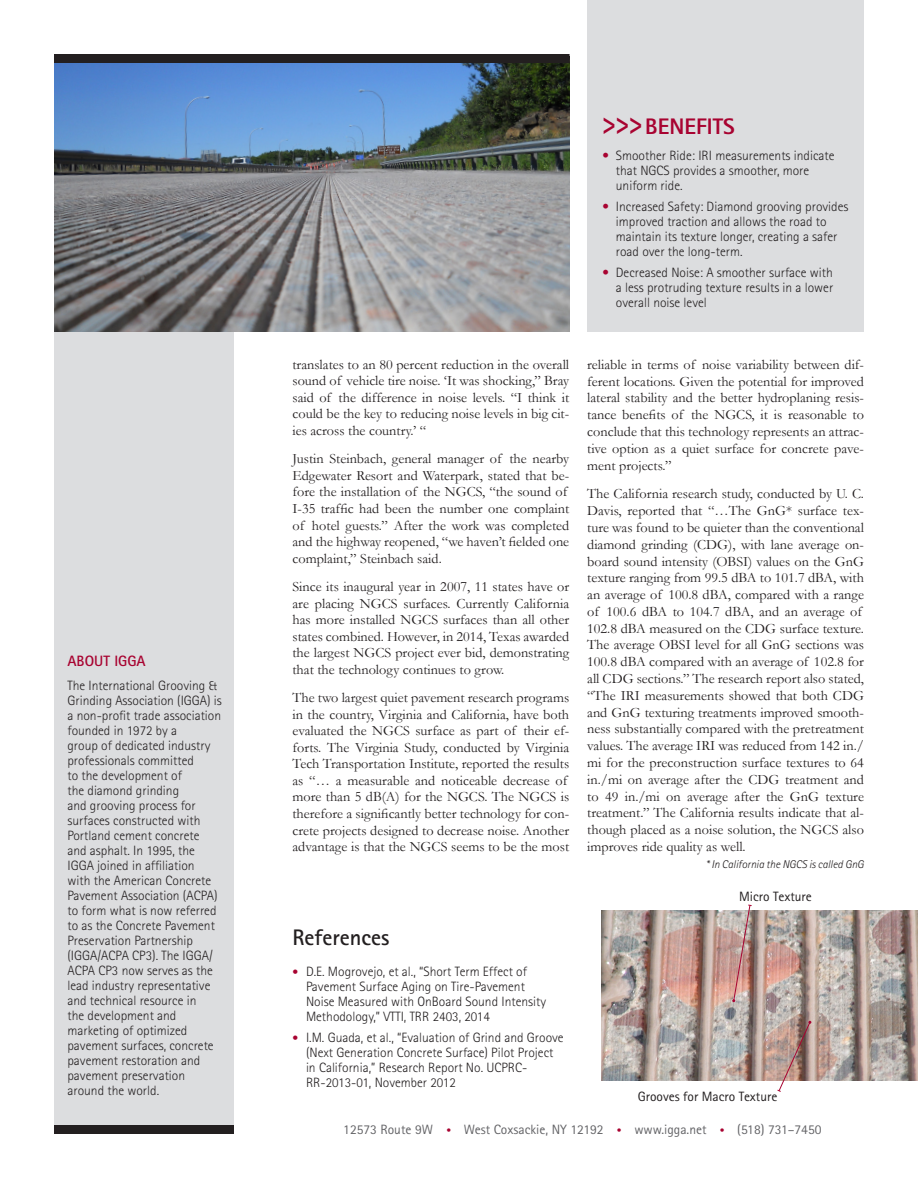
<style>
.page{position:relative;width:918px;height:1188px;background:#fff}
.page>*{position:absolute;margin:0;border:0;box-sizing:border-box;transform-origin:0 0}
.t1{font:800 22.5px "Rotis Sans Serif";color:#a80331}
.t2{font:700 22.5px "Rotis Sans Serif";color:#231f20}
.t3{font:700 15px "Rotis Sans Serif";color:#a80331}
.t4{font:14.25px/16.8px "Garamond";color:#231f20;text-align:justify}
.t5{font:300 13.5px/15px "Rotis Sans Serif";color:#231f20}
.t6{font:13.5px "Rotis Sans Serif";color:#636366}
.t7{font:13.5px "Rotis Sans Serif";color:#231f20}
.t8{font:italic 300 11.25px "Rotis Sans Serif";color:#231f20}
.s1{font-size:33.75px}
.s2{color:#a80331}
.s3{font-size:12px;color:#a80331}
.s4{font-family:"Times";font-size:12px;color:#a80331}
</style>
<div class="page">
<div style="left:54px;top:125px;width:180px;height:1003px;background:#dcdddf"></div>
<img style="left:54px;top:63px;width:516px;height:269px">
<div style="left:54px;top:54px;width:516px;height:9px;background:#231f20"></div>
<div style="left:54px;top:1125px;width:180px;height:9px;background:#231f20"></div>
<img style="left:602px;top:910px;width:316px;height:171px">
<div style="left:588px;top:0;width:276px;height:332px;background:#dcdddf"></div>
<svg style="left:732px;top:904px;width:20px;height:98px;background:#c09b96"></svg>
<svg style="left:777px;top:1021px;width:34px;height:71px;background:#b49690"></svg>
<p class="t3" style="left:68px;top:652px;width:80px">ABOUT IGGA</p>
<p class="t5" style="left:68px;top:678px;width:156px">The International Grooving &amp;<br>Grinding Association (IGGA) is a non-profit trade association founded in 1972 by a<br>group of dedicated industry professionals committed<br>to the development of<br>the diamond grinding<br>and grooving process for surfaces constructed with<br>Portland cement concrete and asphalt. In 1995, the<br>IGGA joined in affiliation<br>with the American Concrete<br>Pavement Association (ACPA) to form what is now referred to as the Concrete Pavement<br>Preservation Partnership (IGGA/ACPA CP3). The IGGA/<br>ACPA CP3 now serves as the lead industry representative and technical resource in<br>the development and marketing of optimized pavement surfaces, concrete pavement restoration and pavement preservation around the world.</p>
<p class="t1" style="left:602px;top:112px;width:134px"><span class="s1">&gt;&gt;&gt;</span> BENEFITS</p>
<p class="t5" style="left:616px;top:148px;width:220px;text-indent:-14px"><span class="s2">•</span> Smoother Ride: IRI measurements indicate that NGCS provides a smoother, more uniform ride.</p>
<p class="t5" style="left:616px;top:199px;width:234px;text-indent:-14px"><span class="s2">•</span> Increased Safety: Diamond grooving provides improved traction and allows the road to maintain its texture longer, creating a safer road over the long-term.</p>
<p class="t5" style="left:616px;top:265px;width:219px;text-align:justify;text-indent:-14px"><span class="s2">•</span> Decreased Noise: A smoother surface with a less protruding texture results in a lower overall noise level</p>
<p class="t4" style="left:292px;top:356px;width:278px">translates to an 80 percent reduction in the overall sound of vehicle tire noise. ‘It was shocking,” Bray said of the difference in noise levels. “I think it could be the key to reducing noise levels in big cit&shy;ies across the country.’ “</p>
<p class="t4" style="left:292px;top:450px;width:278px;text-align:left">Justin Steinbach, general manager of the nearby Edgewater Resort and Waterpark, stated that be&shy;fore the installation of the NGCS, “the sound of I-35 traffic had been the number one complaint of hotel guests.” After the work was completed and the highway reopened, “we haven’t fielded one complaint,” Steinbach said.</p>
<p class="t4" style="left:292px;top:578px;width:278px">Since its inaugural year in 2007, 11 states have or are placing NGCS surfaces. Currently California has more installed NGCS surfaces than all other states combined. However, in 2014, Texas awarded the largest NGCS project ever bid, demonstrating that the technology continues to grow.</p>
<p class="t4" style="left:292px;top:689px;width:278px;text-align:left">The two largest quiet pavement research programs in the country, Virginia and California, have both evaluated the NGCS surface as part of their ef&shy;forts. The Virginia Study, conducted by Virginia Tech Transportation Institute, reported the results as “… a measurable and noticeable decrease of more than 5 dB(A) for the NGCS. The NGCS is therefore a significantly better technology for con&shy;crete projects designed to decrease noise. Another advantage is that the NGCS seems to be the most</p>
<p class="t2" style="left:292px;top:923px;width:99px">References</p>
<p class="t5" style="left:306px;top:964px;width:242px;text-indent:-14px"><span class="s3">•</span> D.E. Mogrovejo, et al., “Short Term Effect of Pavement Surface Aging on Tire-Pavement Noise Measured with OnBoard Sound Intensity Methodology,” VTTI, TRR 2403, 2014</p>
<p class="t5" style="left:306px;top:1030px;width:259px;text-indent:-14px"><span class="s3">•</span> I.M. Guada, et al., “Evaluation of Grind and Groove (Next Generation Concrete Surface) Pilot Project in California,” Research Report No. UCPRC-RR-2013-01, November 2012</p>
<p class="t4" style="left:587px;top:356px;width:278px">reliable in terms of noise variability between dif&shy;ferent locations. Given the potential for improved lateral stability and the better hydroplaning resis&shy;tance benefits of the NGCS, it is reasonable to conclude that this technology represents an attrac&shy;tive option as a quiet surface for concrete pave&shy;ment projects.”</p>
<p class="t4" style="left:587px;top:485px;width:278px;text-align:left">The California research study, conducted by U. C.<br>Davis, reported that “…The GnG* surface tex&shy;ture was found to be quieter than the conventional diamond grinding (CDG), with lane average on&shy;board sound intensity (OBSI) values on the GnG texture ranging from 99.5 dBA to 101.7 dBA, with an average of 100.8 dBA, compared with a range of 100.6 dBA to 104.7 dBA, and an average of 102.8 dBA measured on the CDG surface texture.<br>The average OBSI level for all GnG sections was 100.8 dBA compared with an average of 102.8 for all CDG sections.” The research report also stated, “The IRI measurements showed that both CDG and GnG texturing treatments improved smooth&shy;ness substantially compared with the pretreatment values. The average IRI was reduced from 142 in./ mi for the preconstruction surface textures to 64 in./mi on average after the CDG treatment and to 49 in./mi on average after the GnG texture treatment.” The California results indicate that al&shy;though placed as a noise solution, the NGCS also improves ride quality as well.</p>
<p class="t8" style="left:706px;top:858px;width:160px">* In California the NGCS is called GnG</p>
<p class="t7" style="left:739px;top:888px;width:74px">Micro Texture</p>
<p class="t7" style="left:638px;top:1089px;width:141px">Grooves for Macro Texture</p>
<p class="t6" style="left:343px;top:1122px;width:480px">12573 Route 9W <span class="s4">•</span> West Coxsackie, NY 12192 <span class="s4">•</span> www.igga.net <span class="s4">•</span> (518) 731–7450</p>
</div>
